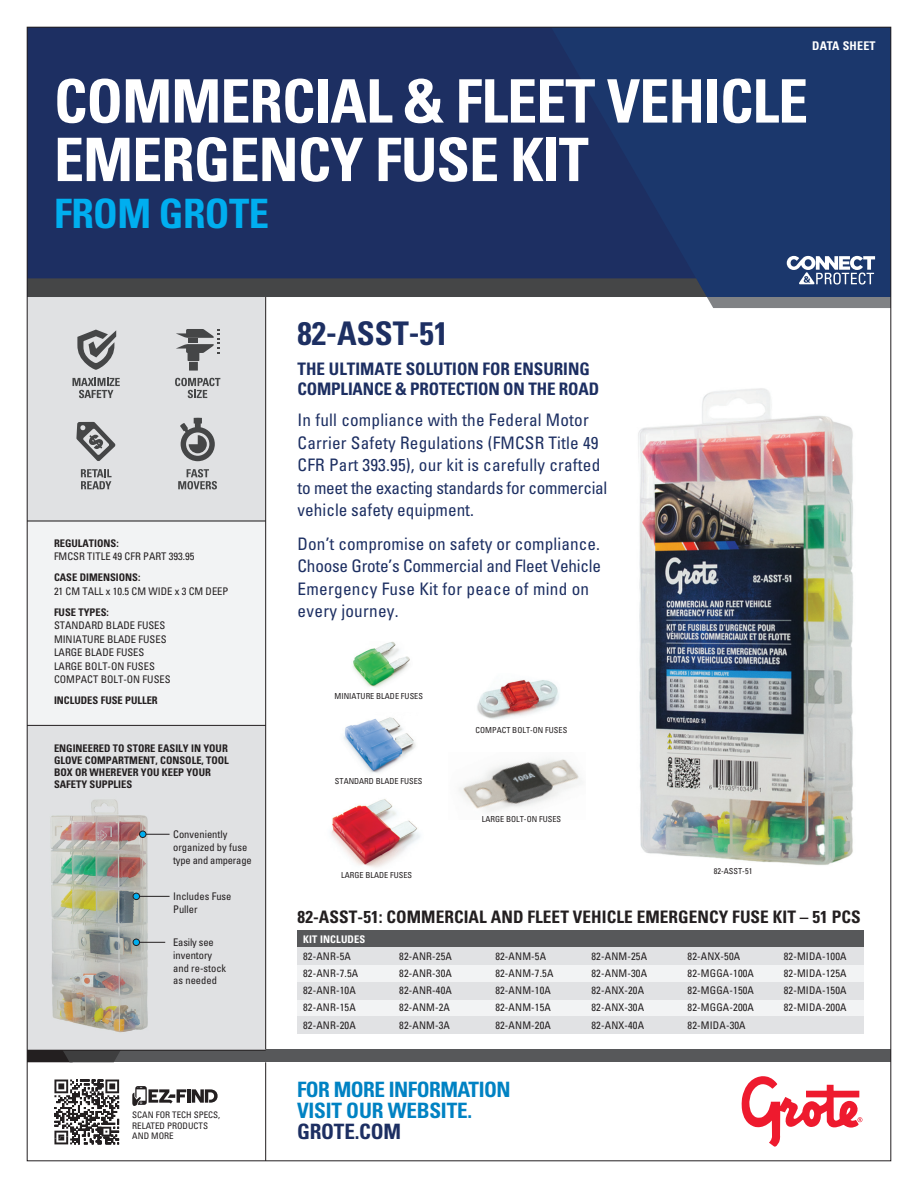
<style>
.page{position:relative;width:918px;height:1188px;background:#fff}
.page>*{position:absolute;margin:0;border:0;box-sizing:border-box;transform-origin:0 0}
.t1{font:700 condensed 60px/58.5px "Univers LT Std";letter-spacing:-.015em;color:#fff}
.t2{font:700 condensed 40.5px "Univers LT Std";letter-spacing:-.015em;color:#00aeef}
.t3{font:700 condensed 32.55px "Univers LT Std";color:#1d2f62}
.t4{font:700 condensed 21.15px/21.1px "Univers LT Std";letter-spacing:-.025em;color:#0082c3}
.t5{font:700 condensed 21.15px "Univers LT Std";letter-spacing:-.01em;color:#1d2f62}
.t6{font:condensed 17.25px/22.5px "Univers LT Std";letter-spacing:.01em;color:#1d2f62}
.t7{font:700 condensed 17.25px/20.2px "Univers LT Std";color:#1d2f62}
.t8{font:700 condensed 17.25px "Univers LT Std";letter-spacing:.005em;color:#231f20}
.t9{font:700 condensed 12px "Univers LT Std";letter-spacing:.02em;color:#fff}
.t10{font:condensed 10.5px/17.2px "Univers LT Std";color:#231f20}
.t11{font:700 condensed 10.5px/12px "Univers LT Std";color:#231f20}
.t12{font:700 condensed 10.5px "Univers LT Std";letter-spacing:.015em;color:#fff}
.t13{font:condensed 9px/10.5px "Univers LT Std";color:#231f20}
.t14{font:condensed 8.25px "Univers LT Std";color:#231f20}
.t15{font:condensed 7.05px/7.4px "Univers";letter-spacing:.015em;color:#231f20}
.t16{font:700 condensed 7.05px "Univers";letter-spacing:-.015em;color:#231f20}
</style>
<div class="page">
<div style="left:266px;top:27px;width:625px;height:270px;background:#1d2f62"></div>
<div style="left:29px;top:29px;width:237px;height:227px;background:#1d2f62"></div>
<div style="left:27px;top:1050px;width:864px;height:12px;background:#57585a"></div>
<svg style="left:29px;top:1051px;width:91px;height:11px"></svg>
<svg style="left:741px;top:1076px;width:121px;height:71px"></svg>
<svg style="left:132px;top:1086px;width:54px;height:20px"></svg>
<hr style="left:187px;top:1089px;width:4px;height:14px;background:#231f20">
<svg style="left:192px;top:1089px;width:26px;height:14px"></svg>
<div style="left:27px;top:297px;width:239px;height:753px;background:#f2f3f4"></div>
<svg style="left:54px;top:1080px;width:65px;height:64px"></svg>
<div style="left:27px;top:725px;width:239px;height:325px;background:#e0e1e3"></div>
<div style="left:27px;top:297px;width:239px;height:224px;background:#e0e1e3"></div>
<hr style="left:27px;top:521px;width:239px;height:1px;background:#231f20">
<hr style="left:27px;top:725px;width:239px;height:1px;background:#231f20">
<img style="left:638px;top:388px;width:215px;height:477px">
<hr style="left:27px;top:1050px;width:239px;height:1px;background:#231f20">
<img style="left:331px;top:799px;width:89px;height:69px">
<img style="left:459px;top:759px;width:123px;height:53px">
<img style="left:343px;top:717px;width:73px;height:56px">
<img style="left:51px;top:799px;width:103px;height:234px">
<img style="left:352px;top:641px;width:58px;height:47px">
<img style="left:477px;top:679px;width:82px;height:40px">
<svg style="left:77px;top:330px;width:39px;height:40px"></svg>
<svg style="left:72px;top:378px;width:48px;height:20px"></svg>
<svg style="left:180px;top:418px;width:35px;height:43px"></svg>
<svg style="left:178px;top:469px;width:39px;height:20px"></svg>
<svg style="left:81px;top:469px;width:31px;height:20px"></svg>
<svg style="left:76px;top:422px;width:40px;height:39px"></svg>
<svg style="left:175px;top:378px;width:45px;height:20px"></svg>
<svg style="left:176px;top:329px;width:44px;height:42px"></svg>
<div style="left:298px;top:930px;width:566px;height:18px;background:#57585a"></div>
<div style="left:298px;top:948px;width:566px;height:82px;background:#f2f3f4"></div>
<div style="left:298px;top:948px;width:566px;height:17px;background:#e1e2e4"></div>
<div style="left:298px;top:982px;width:566px;height:17px;background:#e1e2e4"></div>
<div style="left:298px;top:1017px;width:566px;height:17px;background:#e1e2e4"></div>
<svg style="left:140px;top:831px;width:30px;height:6px"></svg>
<div style="left:139px;top:831px;width:7px;height:7px;border:1px solid #231f20;border-radius:50%"></div>
<hr style="left:140px;top:896px;width:30px;height:1px;background:#231f20">
<div style="left:133px;top:893px;width:7px;height:7px;background:#00aeef;border-radius:50%"></div>
<div style="left:133px;top:893px;width:7px;height:7px;border:1px solid #231f20;border-radius:50%"></div>
<svg style="left:140px;top:942px;width:25px;height:1px"></svg>
<div style="left:133px;top:939px;width:7px;height:7px;background:#00aeef;border-radius:50%"></div>
<div style="left:133px;top:939px;width:7px;height:7px;border:1px solid #231f20;border-radius:50%"></div>
<svg style="left:29px;top:256px;width:860px;height:52px"></svg>
<hr style="left:265px;top:1062px;width:1px;height:99px;background:#231f20">
<hr style="left:265px;top:297px;width:1px;height:753px;background:#231f20">
<p class="t9" style="left:812px;top:38px;width:65px">DATA SHEET</p>
<h1 class="t1" style="left:54px;top:72px;width:756px">COMMERCIAL &amp; FLEET VEHICLE<br>EMERGENCY FUSE KIT</h1>
<h2 class="t2" style="left:54px;top:188px;width:217px">FROM GROTE</h2>
<p class="t11" style="left:54px;top:537px;width:66px">REGULATIONS:</p>
<p class="t10" style="left:54px;top:548px;width:142px">FMCSR TITLE 49 CFR PART 393.95</p>
<p class="t11" style="left:54px;top:571px;width:88px">CASE DIMENSIONS:</p>
<p class="t10" style="left:54px;top:582px;width:176px">21 CM TALL x 10.5 CM WIDE x 3 CM DEEP</p>
<p class="t11" style="left:54px;top:606px;width:56px">FUSE TYPES:</p>
<p class="t10" style="left:54px;top:618px;width:118px;line-height:13.5px">STANDARD BLADE FUSES<br>MINIATURE BLADE FUSES<br>LARGE BLADE FUSES<br>LARGE BOLT-ON FUSES<br>COMPACT BOLT-ON FUSES</p>
<p class="t11" style="left:54px;top:694px;width:105px">INCLUDES FUSE PULLER</p>
<p class="t11" style="left:54px;top:742px;width:176px">ENGINEERED TO STORE EASILY IN YOUR<br>GLOVE COMPARTMENT, CONSOLE, TOOL<br>BOX OR WHEREVER YOU KEEP YOUR<br>SAFETY SUPPLIES</p>
<p class="t10" style="left:173px;top:828px;width:80px;line-height:12.8px">Conveniently organized by fuse type and amperage</p>
<p class="t10" style="left:173px;top:890px;width:60px;line-height:12.8px">Includes Fuse<br>Puller</p>
<p class="t10" style="left:173px;top:936px;width:55px;line-height:12.8px">Easily see inventory and re-stock as needed</p>
<p class="t16" style="left:132px;top:1109px;width:82px">SCAN CODE FOR MORE INFO</p>
<p class="t15" style="left:132px;top:1120px;width:96px">BALAYER LE CODE POUR DE PLUS<br>AMPLES RENSEIGNEMENTS</p>
<p class="t15" style="left:132px;top:1137px;width:79px">ESCANEAR CÓDIGO PARA</p>
<p class="t13" style="left:132px;top:1110px;width:90px">SCAN FOR TECH SPECS,<br>RELATED PRODUCTS<br>AND MORE</p>
<h3 class="t3" style="left:298px;top:314px;width:152px">82-ASST-51</h3>
<h3 class="t7" style="left:298px;top:359px;width:303px">THE ULTIMATE SOLUTION FOR ENSURING<br>COMPLIANCE &amp; PROTECTION ON THE ROAD</h3>
<h3 class="t6" style="left:298px;top:409px;width:311px">In full compliance with the Federal Motor Carrier Safety Regulations (FMCSR Title 49<br>CFR Part 393.95), our kit is carefully crafted to meet the exacting standards for commercial vehicle safety equipment.</h3>
<h3 class="t6" style="left:298px;top:532px;width:305px">Don’t compromise on safety or compliance.<br>Choose Grote’s Commercial and Fleet Vehicle Emergency Fuse Kit for peace of mind on every journey.</h3>
<p class="t14" style="left:335px;top:691px;width:90px">MINIATURE BLADE FUSES</p>
<p class="t14" style="left:335px;top:776px;width:89px">STANDARD BLADE FUSES</p>
<p class="t14" style="left:341px;top:870px;width:73px">LARGE BLADE FUSES</p>
<p class="t14" style="left:476px;top:725px;width:93px">COMPACT BOLT-ON FUSES</p>
<p class="t14" style="left:482px;top:814px;width:81px">LARGE BOLT-ON FUSES</p>
<p class="t14" style="left:714px;top:866px;width:40px">82-ASST-51</p>
<h3 class="t8" style="left:298px;top:907px;width:565px">82-ASST-51: COMMERCIAL AND FLEET VEHICLE EMERGENCY FUSE KIT – 51 PCS</h3>
<p class="t12" style="left:303px;top:933px;width:64px">KIT INCLUDES</p>
<p class="t10" style="left:303px;top:947px;width:57px">82-ANR-5A<br>82-ANR-7.5A<br>82-ANR-10A<br>82-ANR-15A<br>82-ANR-20A</p>
<p class="t10" style="left:399px;top:947px;width:54px">82-ANR-25A<br>82-ANR-30A<br>82-ANR-40A<br>82-ANM-2A<br>82-ANM-3A</p>
<p class="t10" style="left:495px;top:947px;width:60px">82-ANM-5A<br>82-ANM-7.5A<br>82-ANM-10A<br>82-ANM-15A<br>82-ANM-20A</p>
<p class="t10" style="left:591px;top:947px;width:57px">82-ANM-25A<br>82-ANM-30A<br>82-ANX-20A<br>82-ANX-30A<br>82-ANX-40A</p>
<p class="t10" style="left:688px;top:947px;width:68px">82-ANX-50A<br>82-MGGA-100A<br>82-MGGA-150A<br>82-MGGA-200A<br>82-MIDA-30A</p>
<p class="t10" style="left:784px;top:947px;width:64px;text-align:justify">82-MIDA-100A 82-MIDA-125A 82-MIDA-150A 82-MIDA-200A</p>
<h3 class="t4" style="left:297px;top:1079px;width:215px">FOR MORE INFORMATION<br>VISIT OUR WEBSITE.</h3>
<h3 class="t5" style="left:297px;top:1119px;width:106px">GROTE.COM</h3>
</div>
